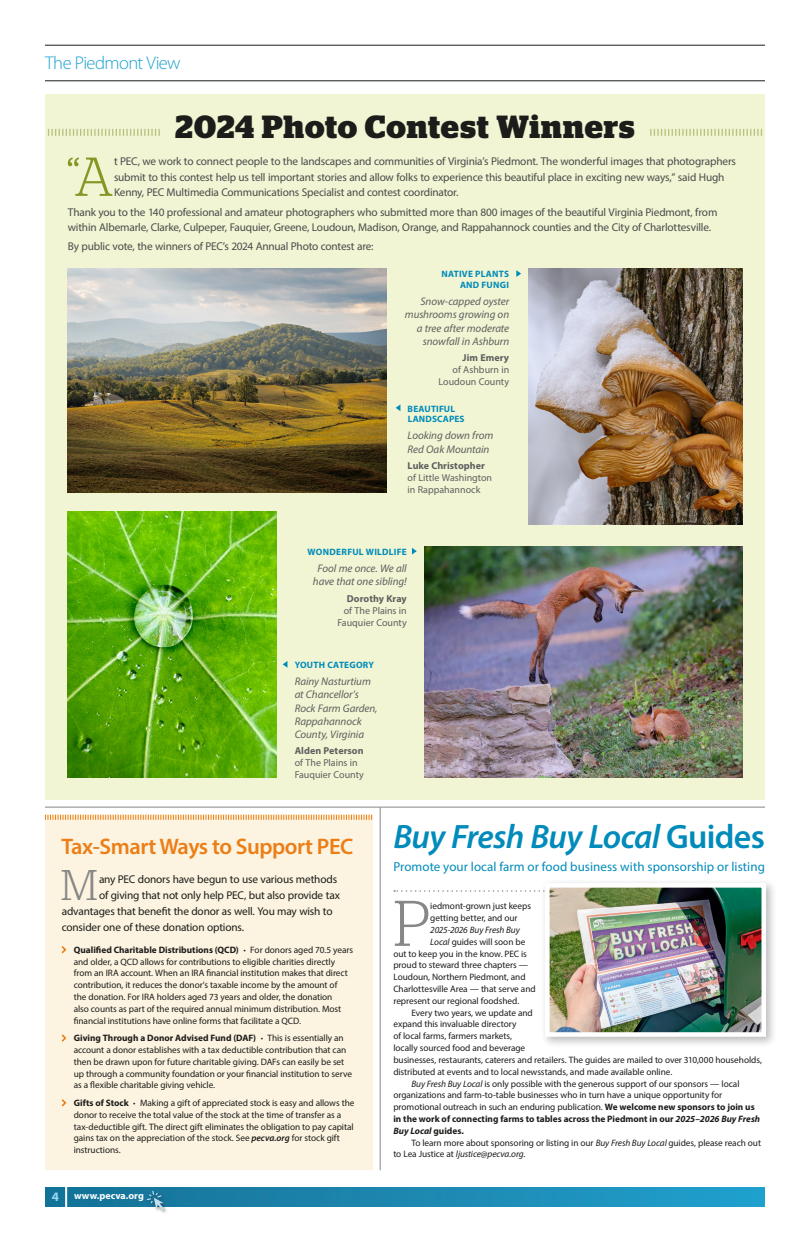
<style>
.page{position:relative;width:801px;height:1242px;background:#fff}
.page>*{position:absolute;margin:0;border:0;box-sizing:border-box;transform-origin:0 0}
.t1{font:300 64.4px "Stag";color:#878788}
.t2{font:300 54.7px "Stag";color:#879725}
.t3{font:300 42.9px "Stag";color:#878788}
.t4{font:700 32px "Stag";letter-spacing:.025em;color:#1c1c1a}
.t5{font:600 22.5px "Myriad Pro";letter-spacing:-.02em;color:#ec7e16}
.t6{font:300 18.5px "Myriad Pro";letter-spacing:-.03em;color:#1ea1ce}
.t7{font:13px "Myriad Pro";letter-spacing:.005em;color:#008bba}
.t8{font:700 13px "Myriad Pro";color:#99d6f0}
.t9{font:11.3px/15.2px "Myriad Pro";letter-spacing:-.015em;color:#4a4b4b}
.t10{font:11.3px "Myriad Pro";letter-spacing:-.015em;color:#1c1c1a}
.t11{font:italic 11px/13.2px "Myriad Pro";letter-spacing:-.005em;color:#5e5f5f}
.t12{font:10px/12px "Myriad Pro";color:#5e5f5f}
.t13{font:700 10px "Myriad Pro";letter-spacing:.005em;color:#5e5f5f}
.t14{font:700 10px "Myriad Pro";color:#fff}
.t15{font:9.3px/11.8px "Myriad Pro";letter-spacing:-.01em;color:#1c1c1a}
.t16{font:700 9.3px "Myriad Pro";color:#1c1c1a}
.t17{font:italic 9.3px "Myriad Pro";letter-spacing:-.015em;color:#1c1c1a}
.t18{font:italic 700 9.3px "Myriad Pro";color:#1c1c1a}
.t19{font:700 9.2px/10.9px "Myriad Pro";letter-spacing:.025em;color:#008bba}
.s1{font-weight:700}
.s2{font-weight:600;font-style:italic}
.s3{font-style:italic}
.s4{font-style:normal}
</style>
<div class="page">
<div style="left:45px;top:1187px;width:720px;height:20px;background:linear-gradient(to right,#167195,#219fcc)"></div>
<div style="left:145px;top:1189px;width:23px;height:25px;background:#1c1c1a;opacity:.5"></div>
<img style="left:147px;top:1191px;width:17px;height:19px">
<hr style="left:45px;top:45px;width:720px;height:1px;background:#1c1c1a">
<hr style="left:45px;top:81px;width:720px;height:1px;background:#1c1c1a">
<hr style="left:65px;top:1187px;width:2px;height:20px;background:#fff">
<div style="left:45px;top:815px;width:327px;height:355px;background:#fcf4e1"></div>
<svg style="left:45px;top:815px;width:327px;height:5px"></svg>
<svg style="left:394px;top:890px;width:146px;height:2px"></svg>
<div style="left:45px;top:94px;width:720px;height:705px;background:#f1f5d3"></div>
<img style="left:68px;top:269px;width:318px;height:224px">
<img style="left:425px;top:547px;width:318px;height:231px">
<svg style="left:650px;top:129px;width:112px;height:7px"></svg>
<svg style="left:48px;top:129px;width:112px;height:7px"></svg>
<svg style="left:396px;top:404px;width:4px;height:7px"></svg>
<svg style="left:283px;top:661px;width:4px;height:7px"></svg>
<img style="left:68px;top:512px;width:208px;height:266px">
<img style="left:529px;top:269px;width:214px;height:256px">
<hr style="left:45px;top:807px;width:720px;height:1px;background:#878788">
<hr style="left:380px;top:807px;width:1px;height:363px;background:#878788">
<svg style="left:62px;top:946px;width:4px;height:7px"></svg>
<svg style="left:62px;top:1035px;width:4px;height:7px"></svg>
<svg style="left:62px;top:1099px;width:4px;height:7px"></svg>
<div style="left:541px;top:879px;width:237px;height:169px;background:#1c1c1a;opacity:.3"></div>
<img style="left:551px;top:889px;width:209px;height:142px">
<div style="left:545px;top:883px;width:221px;height:154px;border:5px solid #fff"></div>
<svg style="left:412px;top:548px;width:5px;height:7px"></svg>
<svg style="left:516px;top:270px;width:5px;height:7px"></svg>
<h3 class="t6" style="left:45px;top:53px;width:137px">The Piedmont View</h3>
<h3 class="t4" style="left:175px;top:108px;width:461px">2024 Photo Contest Winners</h3>
<h2 class="t2" style="left:66px;top:146px;width:48px">“A</h2>
<p class="t9" style="left:114px;top:154px;width:624px">t PEC, we work to connect people to the landscapes and communities of Virginia’s Piedmont. The wonderful images that photographers submit to this contest help us tell important stories and allow folks to experience this beautiful place in exciting new ways,” said Hugh<br>Kenny, PEC Multimedia Communications Specialist and contest coordinator.</p>
<p class="t9" style="left:68px;top:204px;width:651px">Thank you to the 140 professional and amateur photographers who submitted more than 800 images of the beautiful Virginia Piedmont, from within Albemarle, Clarke, Culpeper, Fauquier, Greene, Loudoun, Madison, Orange, and Rappahannock counties and the City of Charlottesville.</p>
<p class="t9" style="left:68px;top:239px;width:307px">By public vote, the winners of PEC’s 2024 Annual Photo contest are:</p>
<p class="t19" style="left:441px;top:268px;width:69px;text-align:right">NATIVE PLANTS<br>AND FUNGI</p>
<p class="t11" style="left:405px;top:295px;width:106px;text-align:right">Snow-capped oyster mushrooms growing on a tree after moderate snowfall in Ashburn</p>
<p class="t13" style="left:463px;top:351px;width:48px">Jim Emery</p>
<p class="t12" style="left:439px;top:364px;width:72px;text-align:right">of Ashburn in<br>Loudoun County</p>
<p class="t19" style="left:408px;top:403px;width:58px">BEAUTIFUL<br>LANDSCAPES</p>
<p class="t11" style="left:408px;top:429px;width:87px">Looking down from<br>Red Oak Mountain</p>
<p class="t13" style="left:408px;top:459px;width:79px">Luke Christopher</p>
<p class="t12" style="left:408px;top:472px;width:86px">of Little Washington in Rappahannock</p>
<p class="t19" style="left:308px;top:546px;width:101px">WONDERFUL WILDLIFE</p>
<p class="t11" style="left:313px;top:561px;width:95px;text-align:center">Fool me once. We all have that one sibling!</p>
<p class="t13" style="left:347px;top:592px;width:61px">Dorothy Kray</p>
<p class="t12" style="left:338px;top:604px;width:71px;text-align:right">of The Plains in<br>Fauquier County</p>
<p class="t19" style="left:295px;top:659px;width:81px">YOUTH CATEGORY</p>
<p class="t11" style="left:295px;top:675px;width:84px">Rainy Nasturtium at Chancellor’s<br>Rock Farm Garden,<br>Rappahannock<br>County, Virginia</p>
<p class="t13" style="left:295px;top:745px;width:70px">Alden Peterson</p>
<p class="t12" style="left:295px;top:757px;width:71px">of The Plains in<br>Fauquier County</p>
<h3 class="t5" style="left:61px;top:832px;width:705px">Tax-Smart Ways to Support PEC <sup>Buy</sup> <sup>Fresh</sup> <sup>Buy</sup> <sup>Local</sup> <sup>Guides</sup></h3>
<h3 class="t7" style="left:393px;top:858px;width:373px">Promote your local farm or food business with sponsorship or listing</h3>
<h3 class="t3" style="left:61px;top:861px;width:38px">M</h3>
<p class="t10" style="left:99px;top:873px;width:240px">any PEC donors have begun to use various methods</p>
<p class="t10" style="left:99px;top:888px;width:242px">of giving that not only help PEC, but also provide tax</p>
<p class="t10" style="left:62px;top:904px;width:272px">advantages that benefit the donor as well. You may wish to</p>
<p class="t10" style="left:62px;top:920px;width:184px">consider one of these donation options.</p>
<p class="t15" style="left:74px;top:944px;width:281px"><span class="s1">Qualified Charitable Distributions (QCD) ·</span> For donors aged 70.5 years and older, a QCD allows for contributions to eligible charities directly from an IRA account. When an IRA financial institution makes that direct contribution, it reduces the donor’s taxable income by the amount of<br>the donation. For IRA holders aged 73 years and older, the donation<br>also counts as part of the required annual minimum distribution. Most financial institutions have online forms that facilitate a QCD.</p>
<p class="t15" style="left:74px;top:1032px;width:280px"><span class="s1">Giving Through a Donor Advised Fund (DAF) ·</span> This is essentially an account a donor establishes with a tax deductible contribution that can then be drawn upon for future charitable giving. DAFs can easily be set up through a community foundation or your financial institution to serve as a flexible charitable giving vehicle.</p>
<p class="t15" style="left:74px;top:1097px;width:282px"><span class="s1">Gifts of Stock ·</span> Making a gift of appreciated stock is easy and allows the donor to receive the total value of the stock at the time of transfer as a tax-deductible gift. The direct gift eliminates the obligation to pay capital gains tax on the appreciation of the stock. See <span class="s2">pecva.org</span> for stock gift instructions.</p>
<h1 class="t1" style="left:393px;top:887px;width:38px">P</h1>
<p class="t15" style="left:430px;top:900px;width:102px">iedmont-grown just keeps getting better, and our</p>
<p class="t17" style="left:430px;top:924px;width:91px">2025-2026 Buy Fresh Buy</p>
<p class="t15" style="left:430px;top:936px;width:97px"><span class="s3">Local</span> guides will soon be</p>
<p class="t15" style="left:393px;top:948px;width:135px">out to keep you in the know. PEC is</p>
<p class="t15" style="left:393px;top:959px;width:136px">proud to steward three chapters —</p>
<p class="t15" style="left:393px;top:971px;width:134px">Loudoun, Northern Piedmont, and</p>
<p class="t15" style="left:393px;top:983px;width:144px">Charlottesville Area — that serve and</p>
<p class="t15" style="left:393px;top:995px;width:127px">represent our regional foodshed.</p>
<p class="t15" style="left:411px;top:1007px;width:123px">Every two years, we update and</p>
<p class="t15" style="left:393px;top:1018px;width:125px">expand this invaluable directory</p>
<p class="t15" style="left:393px;top:1030px;width:120px">of local farms, farmers markets,</p>
<p class="t15" style="left:393px;top:1042px;width:133px">locally sourced food and beverage</p>
<p class="t15" style="left:393px;top:1054px;width:370px">businesses, restaurants, caterers and retailers. The guides are mailed to over 310,000 households,</p>
<p class="t15" style="left:393px;top:1066px;width:280px">distributed at events and to local newsstands, and made available online.</p>
<p class="t15" style="left:411px;top:1077px;width:330px"><span class="s3">Buy Fresh Buy Local</span> is only possible with the generous support of our sponsors — local</p>
<p class="t15" style="left:393px;top:1089px;width:330px">organizations and farm-to-table businesses who in turn have a unique opportunity for</p>
<p class="t15" style="left:393px;top:1101px;width:363px">promotional outreach in such an enduring publication. <span class="s1">We welcome new sponsors to join us</span></p>
<p class="t16" style="left:393px;top:1113px;width:368px">in the work of connecting farms to tables across the Piedmont in our <span class="s3">2025–2026 Buy Fresh</span></p>
<p class="t18" style="left:393px;top:1125px;width:72px">Buy Local <span class="s4">guides.</span></p>
<p class="t15" style="left:411px;top:1136px;width:351px">To learn more about sponsoring or listing in our <span class="s3">Buy Fresh Buy Local</span> guides, please reach out</p>
<p class="t17" style="left:393px;top:1148px;width:134px"><span class="s4">to Lea Justice at</span> ljustice@pecva.org<span class="s4">.</span></p>
<h3 class="t8" style="left:52px;top:1188px;width:9px">4</h3>
<p class="t14" style="left:74px;top:1190px;width:71px">www.pecva.org</p>
</div>
